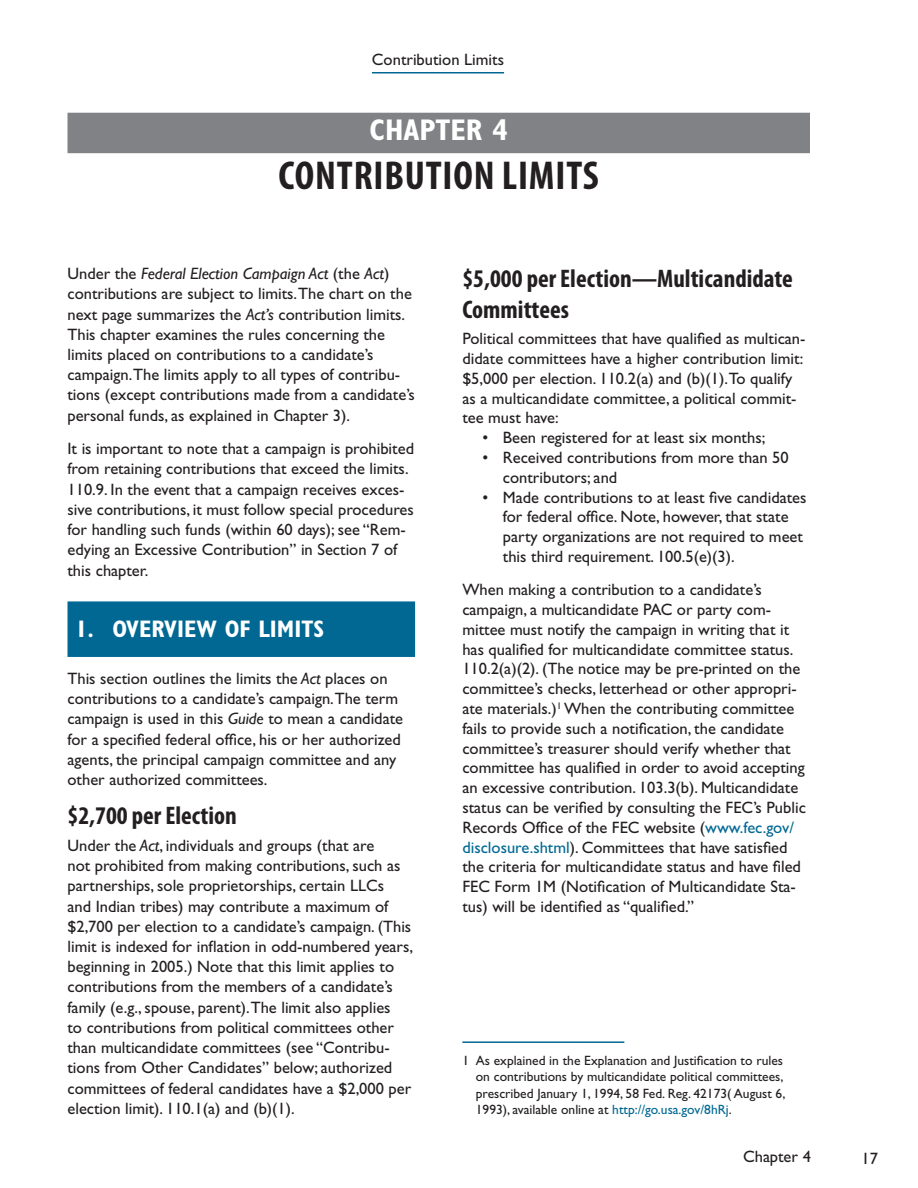
<style>
.page{position:relative;width:918px;height:1188px;background:#fff}
.page>*{position:absolute;margin:0;border:0;box-sizing:border-box;transform-origin:0 0}
.Chapter_Title{font:700 condensed 40.5px "Myriad Pro";letter-spacing:.02em;color:#231f20}
.Chapter_No{font:700 condensed 30px "Gill Sans Std";color:#fff}
.Chapter_Sub_1{font:700 condensed 25.5px/30.6px "Myriad Pro";color:#231f20}
.Chapter_Sub-Numbers{font:700 condensed 24px "Gill Sans Std";color:#fff}
.Paragraph_Body_2{font:16.5px/20.2px "Gill Sans Std";color:#231f20}
.Footnote{font:13.5px/16.2px "Gill Sans Std";color:#231f20}
.s1{font-style:italic}
.s2{color:#006893}
</style>
<div class="page">
<hr style="left:372px;top:72px;width:132px;height:2px;background:#006893">
<div style="left:68px;top:601px;width:347px;height:56px;background:#006893"></div>
<hr style="left:462px;top:1041px;width:162px;height:2px;background:#006893">
<div style="left:68px;top:113px;width:742px;height:40px;background:#808285"></div>
<p class="Paragraph_Body_2" style="left:372px;top:50px;width:134px">Contribution Limits</p>
<p class="Chapter_No" style="left:369px;top:112px;width:140px">CHAPTER 4</p>
<p class="Chapter_Title" style="left:279px;top:150px;width:322px">CONTRIBUTION LIMITS</p>
<p class="Paragraph_Body_2" style="left:68px;top:264px;width:346px">Under the <span class="s1">Federal Election Campaign Act</span> (the <span class="s1">Act</span>) contributions are subject to limits.The chart on the next page summarizes the <span class="s1">Act’s</span> contribution limits.</p>
<p class="Paragraph_Body_2" style="left:68px;top:324px;width:349px">This chapter examines the rules concerning the limits placed on contributions to a candidate’s campaign.The limits apply to all types of contribu&shy;tions (except contributions made from a candidate’s personal funds, as explained in Chapter 3).</p>
<p class="Paragraph_Body_2" style="left:68px;top:439px;width:348px">It is important to note that a campaign is prohibited from retaining contributions that exceed the limits.<br>110.9. In the event that a campaign receives exces&shy;sive contributions, it must follow special procedures for handling such funds (within 60 days); see “Rem&shy;edying an Excessive Contribution” in Section 7 of this chapter.</p>
<p class="Chapter_Sub-Numbers" style="left:75px;top:614px;width:251px">1. OVERVIEW OF LIMITS</p>
<p class="Paragraph_Body_2" style="left:68px;top:668px;width:337px">This section outlines the limits the <span class="s1">Act</span> places on contributions to a candidate’s campaign.The term campaign is used in this <span class="s1">Guide</span> to mean a candidate for a specified federal office, his or her authorized agents, the principal campaign committee and any other authorized committees.</p>
<p class="Chapter_Sub_1" style="left:68px;top:800px;width:171px">$2,700 per Election</p>
<p class="Paragraph_Body_2" style="left:68px;top:835px;width:347px">Under the <span class="s1">Act</span>, individuals and groups (that are<br>not prohibited from making contributions, such as partnerships, sole proprietorships, certain LLCs<br>and Indian tribes) may contribute a maximum of $2,700 per election to a candidate’s campaign. (This limit is indexed for inflation in odd-numbered years, beginning in 2005.) Note that this limit applies to contributions from the members of a candidate’s family (e.g., spouse, parent).The limit also applies<br>to contributions from political committees other than multicandidate committees (see “Contribu&shy;tions from Other Candidates” below; authorized committees of federal candidates have a $2,000 per election limit). 110.1(a) and (b)(1).</p>
<p class="Chapter_Sub_1" style="left:462px;top:263px;width:332px">$5,000 per Election—Multicandidate<br>Committees</p>
<p class="Paragraph_Body_2" style="left:462px;top:329px;width:345px;line-height:19.8px">Political committees that have qualified as multican&shy;didate committees have a higher contribution limit: $5,000 per election. 110.2(a) and (b)(1).To qualify as a multicandidate committee, a political commit&shy;tee must have:</p>
<p class="Paragraph_Body_2" style="left:483px;top:428px;width:284px">• Been registered for at least six months;</p>
<p class="Paragraph_Body_2" style="left:503px;top:448px;width:287px;line-height:19.8px;text-indent:-20px">• Received contributions from more than 50 contributors; and</p>
<p class="Paragraph_Body_2" style="left:503px;top:487px;width:305px;line-height:19.8px;text-indent:-20px">• Made contributions to at least five candidates for federal office. Note, however, that state party organizations are not required to meet this third requirement. 100.5(e)(3).</p>
<p class="Paragraph_Body_2" style="left:462px;top:580px;width:345px;line-height:19.8px">When making a contribution to a candidate’s campaign, a multicandidate PAC or party com&shy;mittee must notify the campaign in writing that it has qualified for multicandidate committee status.<br>110.2(a)(2). (The notice may be pre-printed on the committee’s checks, letterhead or other appropri&shy;ate materials.)<sup>1</sup> When the contributing committee fails to provide such a notification, the candidate committee’s treasurer should verify whether that committee has qualified in order to avoid accepting an excessive contribution. 103.3(b). Multicandidate status can be verified by consulting the FEC’s Public Records Office of the FEC website (<span class="s2">www.fec.gov/ disclosure.shtml</span>). Committees that have satisfied the criteria for multicandidate status and have filed FEC Form 1M (Notification of Multicandidate Sta&shy;tus) will be identified as “qualified.”</p>
<p class="Footnote" style="left:476px;top:1053px;width:311px;text-indent:-14px">1 As explained in the Explanation and Justification to rules on contributions by multicandidate political committees, prescribed January 1, 1994, 58 Fed. Reg. 42173( August 6, 1993), available online at <span class="s2">http://go.usa.gov/8hRj</span>.</p>
<p class="Paragraph_Body_2" style="left:743px;top:1147px;width:69px">Chapter 4</p>
<p class="Paragraph_Body_2" style="left:862px;top:1148px;width:18px">17</p>
</div>
